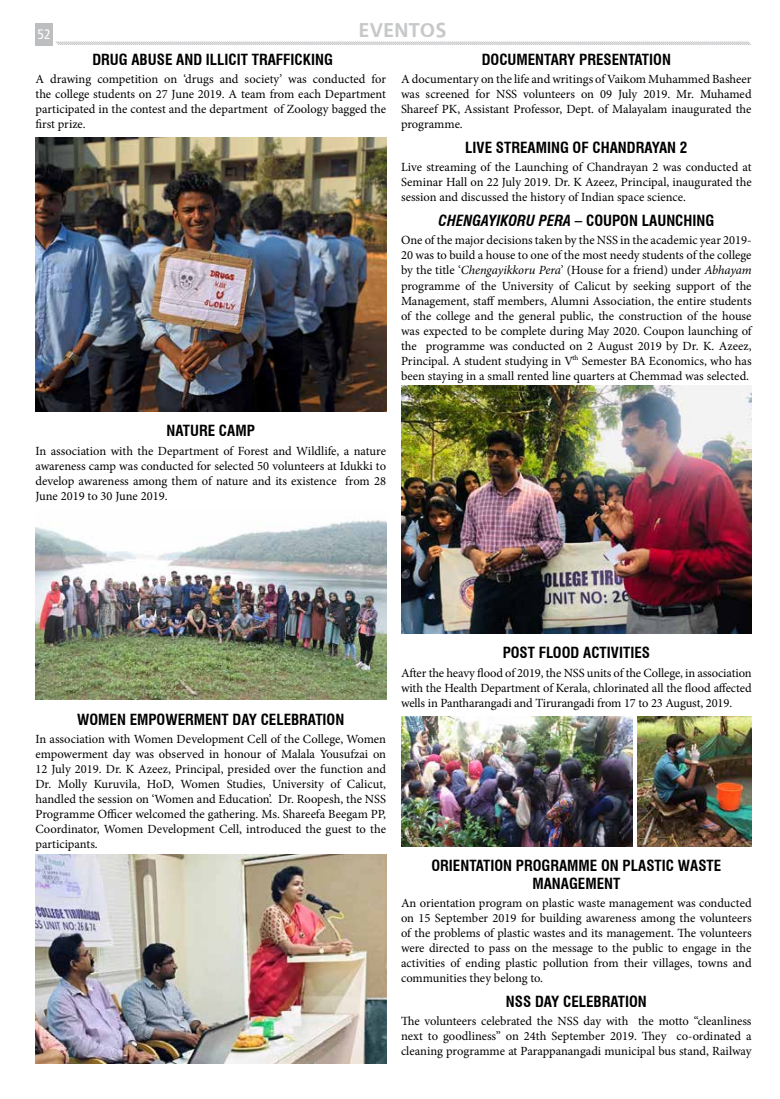
<style>
.page{position:relative;width:780px;height:1099px;background:#fff}
.page>*{position:absolute;margin:0;border:0;box-sizing:border-box;transform-origin:0 0}
.t1{font:700 20.62px "Frutiger";color:#c7c8ca}
.t2{font:700 condensed 15px/17.5px "Swiss 721 BT";color:#000;text-align:center}
.t3{font:italic 700 condensed 15px "Swiss 721 BT";color:#000}
.t4{font:condensed 13.75px "Frutiger LT Std";color:#fff}
.t5{font:12.5px/15px "Minion Pro";letter-spacing:-.005em;color:#000;text-align:justify}
.s1{font-style:normal}
.s2{font-style:italic}
</style>
<div class="page">
<svg style="left:55px;top:41px;width:696px;height:4px;background:#dcddde"></svg>
<div style="left:35px;top:23px;width:18px;height:22px;background:#bcbec0"></div>
<img style="left:35px;top:138px;width:351px;height:274px">
<img style="left:35px;top:520px;width:351px;height:179px">
<img style="left:35px;top:854px;width:351px;height:209px">
<img style="left:401px;top:385px;width:350px;height:248px">
<img style="left:401px;top:716px;width:231px;height:130px">
<img style="left:637px;top:716px;width:114px;height:130px">
<p class="t4" style="left:37px;top:27px;width:15px">52</p>
<h1 class="t1" style="left:358px;top:18px;width:89px">EVENTOS</h1>
<p class="t2" style="left:92px;top:50px;width:242px">DRUG ABUSE AND ILLICIT TRAFFICKING</p>
<p class="t5" style="left:35px;top:72px;width:352px">A drawing competition on ‘drugs and society’ was conducted for the college students on 27 June 2019. A team from each Department participated in the contest and the department of Zoology bagged the first prize.</p>
<p class="t2" style="left:481px;top:50px;width:191px">DOCUMENTARY PRESENTATION</p>
<p class="t5" style="left:401px;top:72px;width:352px">A documentary on the life and writings of Vaikom Muhammed Basheer was screened for NSS volunteers on 09 July 2019. Mr. Muhamed Shareef PK, Assistant Professor, Dept. of Malayalam inaugurated the programme.</p>
<p class="t2" style="left:465px;top:138px;width:224px">LIVE STREAMING OF CHANDRAYAN 2</p>
<p class="t5" style="left:401px;top:160px;width:352px">Live streaming of the Launching of Chandrayan 2 was conducted at Seminar Hall on 22 July 2019. Dr. K Azeez, Principal, inaugurated the session and discussed the history of Indian space science.</p>
<p class="t3" style="left:438px;top:211px;width:277px">CHENGAYIKORU PERA <span class="s1">– COUPON LAUNCHING</span></p>
<p class="t5" style="left:401px;top:233px;width:352px">One of the major decisions taken by the NSS in the academic year 2019- 20 was to build a house to one of the most needy students of the college by the title ‘<span class="s2">Chengayikkoru Pera</span>’ (House for a friend) under <span class="s2">Abhayam </span>programme of the University of Calicut by seeking support of the Management, staff members, Alumni Association, the entire students of the college and the general public, the construction of the house was expected to be complete during May 2020. Coupon launching of the programme was conducted on 2 August 2019 by Dr. K. Azeez, Principal. A student studying in V<sup>th</sup> Semester BA Economics, who has been staying in a small rented line quarters at Chemmad was selected.</p>
<p class="t2" style="left:166px;top:422px;width:90px">NATURE CAMP</p>
<p class="t5" style="left:35px;top:443px;width:352px">In association with the Department of Forest and Wildlife, a nature awareness camp was conducted for selected 50 volunteers at Idukki to develop awareness among them of nature and its existence from 28<br>June 2019 to 30 June 2019.</p>
<p class="t2" style="left:77px;top:710px;width:269px">WOMEN EMPOWERMENT DAY CELEBRATION</p>
<p class="t5" style="left:35px;top:732px;width:352px">In association with Women Development Cell of the College, Women empowerment day was observed in honour of Malala Yousufzai on 12 July 2019. Dr. K Azeez, Principal, presided over the function and Dr. Molly Kuruvila, HoD, Women Studies, University of Calicut, handled the session on ‘Women and Education’. Dr. Roopesh, the NSS Programme Officer welcomed the gathering. Ms. Shareefa Beegam PP, Coordinator, Women Development Cell, introduced the guest to the participants.</p>
<p class="t2" style="left:502px;top:644px;width:149px">POST FLOOD ACTIVITIES</p>
<p class="t5" style="left:401px;top:665px;width:352px">After the heavy flood of 2019, the NSS units of the College, in association with the Health Department of Kerala, chlorinated all the flood affected wells in Pantharangadi and Tirurangadi from 17 to 23 August, 2019.</p>
<p class="t2" style="left:431px;top:856px;width:291px">ORIENTATION PROGRAMME ON PLASTIC WASTE<br>MANAGEMENT</p>
<p class="t5" style="left:401px;top:895px;width:352px">An orientation program on plastic waste management was conducted on 15 September 2019 for building awareness among the volunteers of the problems of plastic wastes and its management. The volunteers were directed to pass on the message to the public to engage in the activities of ending plastic pollution from their villages, towns and communities they belong to.</p>
<p class="t2" style="left:506px;top:992px;width:142px">NSS DAY CELEBRATION</p>
<p class="t5" style="left:401px;top:1013px;width:352px">The volunteers celebrated the NSS day with the motto “cleanliness next to goodliness” on 24th September 2019. They co-ordinated a cleaning programme at Parappanangadi municipal bus stand, Railway</p>
</div>
